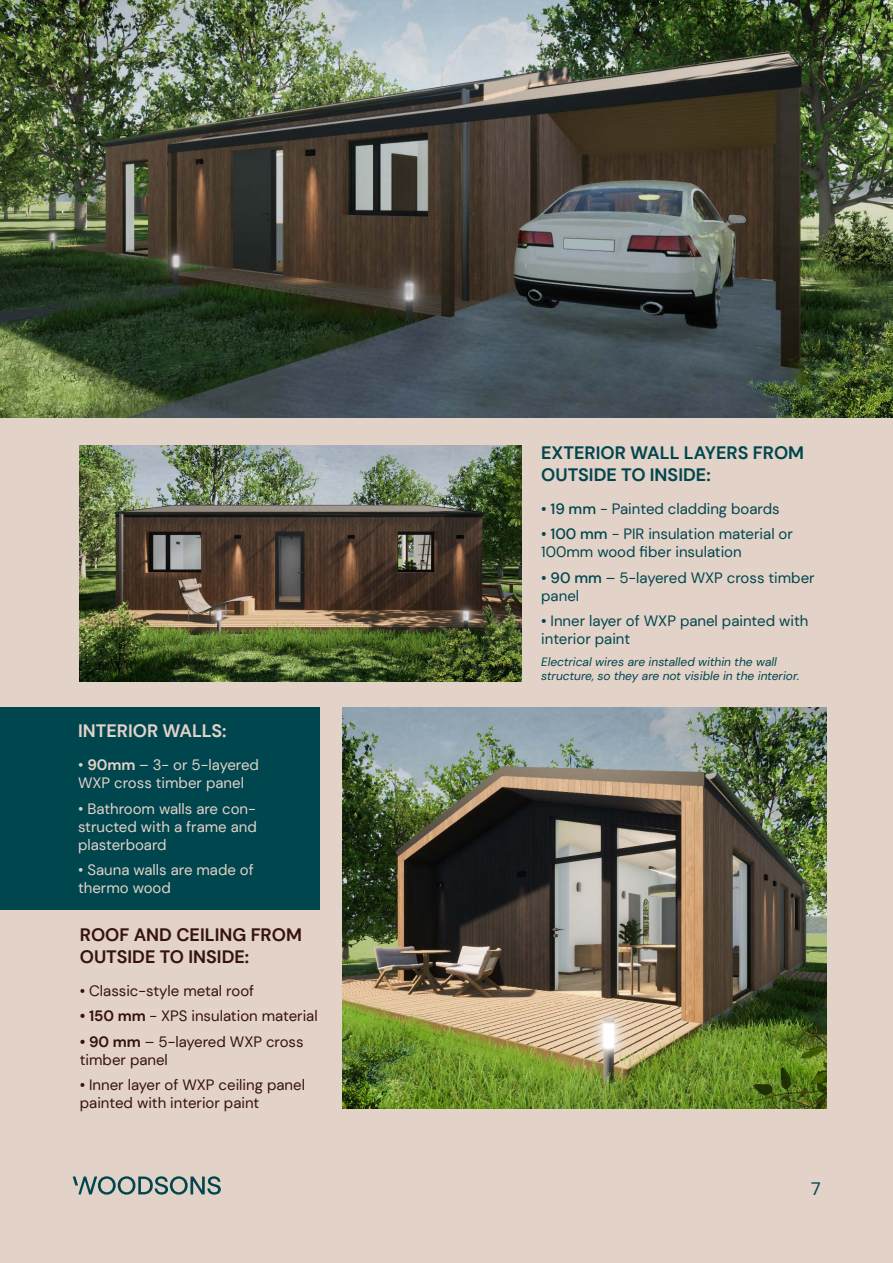
<style>
.page{position:relative;width:893px;height:1263px;background:#e3d2c7}
.page>*{position:absolute;margin:0;border:0;box-sizing:border-box;transform-origin:0 0}
.t1{font:700 18px/21.6px "DM Sans";color:#00464f}
.t2{font:700 18px/21.6px "DM Sans";color:#35130f}
.t3{font:700 18px "DM Sans";color:#e3d2c7}
.t4{font:18px "DM Sans";color:#00464f}
.t5{font:15px/18px "DM Sans";color:#00464f}
.t6{font:15px/18px "DM Sans";color:#35130f}
.t7{font:15px/18px "DM Sans";color:#e3d2c7}
.t8{font:italic 12px/14.4px "DM Sans";color:#00464f}
.s1{font-weight:700}
.s2{font-weight:500}
</style>
<div class="page">
<svg style="left:73px;top:1176px;width:148px;height:18px"></svg>
<img style="left:0;top:0;width:893px;height:417px">
<img style="left:343px;top:707px;width:483px;height:402px">
<div style="left:0;top:707px;width:320px;height:203px;background:#00464f"></div>
<img style="left:79px;top:446px;width:443px;height:235px">
<p class="t3" style="left:78px;top:719px;width:150px">INTERIOR WALLS:</p>
<p class="t7" style="left:78px;top:756px;width:182px">• <span class="s1">90mm</span> – 3- or 5-layered<br>WXP cross timber panel</p>
<p class="t7" style="left:78px;top:799px;width:180px;text-align:justify">• Bathroom walls are con&shy;structed with a frame and plasterboard</p>
<p class="t7" style="left:78px;top:861px;width:177px">• Sauna walls are made of thermo wood</p>
<p class="t2" style="left:80px;top:924px;width:224px">ROOF AND CEILING FROM<br>OUTSIDE TO INSIDE:</p>
<p class="t6" style="left:80px;top:981px;width:176px"><span class="s2">•</span> Classic-style metal roof</p>
<p class="t6" style="left:80px;top:1007px;width:239px"><span class="s1">• 150 mm</span> - XPS insulation material</p>
<p class="t6" style="left:80px;top:1032px;width:225px"><span class="s1">• 90 mm</span> – 5-layered WXP cross timber panel</p>
<p class="t6" style="left:80px;top:1076px;width:227px"><span class="s2">•</span> Inner layer of WXP ceiling panel painted with interior paint</p>
<p class="t1" style="left:541px;top:442px;width:264px">EXTERIOR WALL LAYERS FROM<br>OUTSIDE TO INSIDE:</p>
<p class="t5" style="left:541px;top:499px;width:240px"><span class="s2">• 19 mm</span> - Painted cladding boards</p>
<p class="t5" style="left:541px;top:525px;width:253px"><span class="s2">• 100 mm</span> - PIR insulation material or<br>100mm wood fiber insulation</p>
<p class="t5" style="left:541px;top:568px;width:275px"><span class="s2">• 90 mm</span> – 5-layered WXP cross timber panel</p>
<p class="t5" style="left:541px;top:612px;width:269px"><span class="s2">•</span> Inner layer of WXP panel painted with interior paint</p>
<p class="t8" style="left:541px;top:654px;width:260px">Electrical wires are installed within the wall structure, so they are not visible in the interior.</p>
<p class="t4" style="left:811px;top:1177px;width:11px">7</p>
</div>
